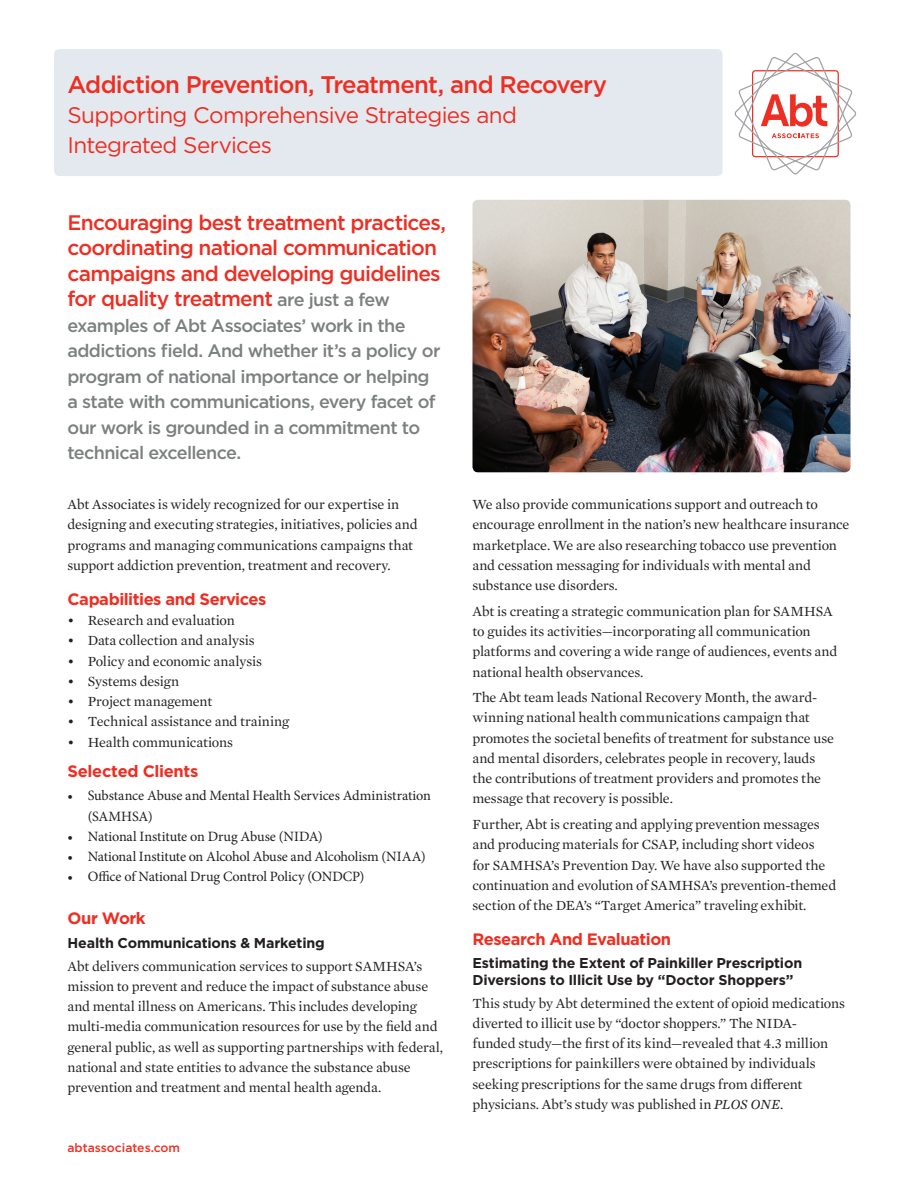
<style>
.page{position:relative;width:918px;height:1188px;background:#fff}
.page>*{position:absolute;margin:0;border:0;box-sizing:border-box;transform-origin:0 0}
.Slipsheet_Header{font:500 24px "Gotham";letter-spacing:-.035em;color:#ee2e22}
.Slipsheet_subheader{font:22.5px/30px "Gotham";letter-spacing:-.03em;color:#ee2e22}
.call_out{font:500 21px/25.5px "Gotham";letter-spacing:-.035em;color:#ee2e22}
.call_out-2{font:500 18px/25.5px "Gotham";letter-spacing:-.035em;color:#7b8080}
.A_Head{font:700 16.5px "Gotham";letter-spacing:-.03em;color:#ee2e22}
.B_Head{font:700 16.5px "Gotham";letter-spacing:-.02em;color:#ee2e22}
.copy{font:14.25px/20.2px "Mercury Text G1";letter-spacing:-.01em;color:#231f20}
.bullet{font:14.25px/20.2px "Minion Pro";letter-spacing:-.01em;color:#231f20}
.bullet-2{font:14.25px "Mercury Text G1";letter-spacing:-.01em;color:#231f20}
.B_Head-2{font:700 14.25px/16.5px "Gotham";letter-spacing:-.01em;color:#231f20}
.bullet_last{font:14.25px "Mercury Text G1";letter-spacing:-.015em;color:#231f20}
.t1{font:500 12.15px "Gotham";color:#ee2e22}
.s1{font-size:18px;color:#7b8080}
.s2{font-style:italic}
</style>
<div class="page">
<div style="left:54px;top:49px;width:669px;height:127px;background:#e3e9ee;border-radius:5px"></div>
<svg style="left:735px;top:53px;width:121px;height:121px"></svg>
<img style="left:472px;top:200px;width:378px;height:272px">
<p class="Slipsheet_Header" style="left:68px;top:68px;width:541px">Addiction Prevention, Treatment, and Recovery</p>
<p class="Slipsheet_subheader" style="left:68px;top:99px;width:451px">Supporting Comprehensive Strategies and<br>Integrated Services</p>
<p class="call_out" style="left:68px;top:209px;width:380px">Encouraging best treatment practices, coordinating national communication campaigns and developing guidelines for quality treatment <span class="s1">are just a few</span></p>
<p class="call_out-2" style="left:68px;top:312px;width:374px">examples of Abt Associates’ work in the addictions field. And whether it’s a policy or program of national importance or helping a state with communications, every facet of our work is grounded in a commitment to technical excellence.</p>
<p class="copy" style="left:68px;top:494px;width:352px">Abt Associates is widely recognized for our expertise in designing and executing strategies, initiatives, policies and programs and managing communications campaigns that support addiction prevention, treatment and recovery.</p>
<p class="A_Head" style="left:68px;top:588px;width:200px">Capabilities and Services</p>
<p class="bullet-2" style="left:68px;top:610px;width:169px">• Research and evaluation</p>
<p class="bullet-2" style="left:68px;top:630px;width:189px">• Data collection and analysis</p>
<p class="bullet-2" style="left:68px;top:651px;width:196px">• Policy and economic analysis</p>
<p class="bullet-2" style="left:68px;top:671px;width:113px">• Systems design</p>
<p class="bullet-2" style="left:68px;top:691px;width:146px">• Project management</p>
<p class="bullet-2" style="left:68px;top:711px;width:223px">• Technical assistance and training</p>
<p class="bullet_last" style="left:68px;top:732px;width:167px">• Health communications</p>
<p class="B_Head" style="left:68px;top:761px;width:132px">Selected Clients</p>
<p class="bullet" style="left:88px;top:786px;width:345px;text-indent:-20px">• Substance Abuse and Mental Health Services Administration (SAMHSA)</p>
<p class="bullet" style="left:68px;top:826px;width:257px">• National Institute on Drug Abuse (NIDA)</p>
<p class="bullet" style="left:68px;top:847px;width:360px">• National Institute on Alcohol Abuse and Alcoholism (NIAA)</p>
<p class="bullet" style="left:68px;top:867px;width:298px">• Office of National Drug Control Policy (ONDCP)</p>
<p class="A_Head" style="left:68px;top:908px;width:80px">Our Work</p>
<p class="B_Head-2" style="left:68px;top:934px;width:259px">Health Communications &amp; Marketing</p>
<p class="copy" style="left:68px;top:955px;width:377px">Abt delivers communication services to support SAMHSA’s mission to prevent and reduce the impact of substance abuse and mental illness on Americans. This includes developing multi-media communication resources for use by the field and general public, as well as supporting partnerships with federal, national and state entities to advance the substance abuse prevention and treatment and mental health agenda.</p>
<p class="t1" style="left:68px;top:1140px;width:114px">abtassociates.com</p>
<p class="copy" style="left:472px;top:494px;width:378px">We also provide communications support and outreach to encourage enrollment in the nation’s new healthcare insurance marketplace. We are also researching tobacco use prevention and cessation messaging for individuals with mental and substance use disorders.</p>
<p class="copy" style="left:472px;top:600px;width:366px">Abt is creating a strategic communication plan for SAMHSA to guides its activities—incorporating all communication platforms and covering a wide range of audiences, events and national health observances.</p>
<p class="copy" style="left:472px;top:687px;width:363px">The Abt team leads National Recovery Month, the award&shy;winning national health communications campaign that promotes the societal benefits of treatment for substance use and mental disorders, celebrates people in recovery, lauds the contributions of treatment providers and promotes the message that recovery is possible.</p>
<p class="copy" style="left:472px;top:813px;width:365px">Further, Abt is creating and applying prevention messages and producing materials for CSAP, including short videos<br>for SAMHSA’s Prevention Day. We have also supported the continuation and evolution of SAMHSA’s prevention-themed section of the DEA’s “Target America” traveling exhibit.</p>
<p class="A_Head" style="left:472px;top:928px;width:200px">Research And Evaluation</p>
<p class="B_Head-2" style="left:472px;top:955px;width:331px">Estimating the Extent of Painkiller Prescription<br>Diversions to Illicit Use by “Doctor Shoppers”</p>
<p class="copy" style="left:472px;top:992px;width:374px">This study by Abt determined the extent of opioid medications diverted to illicit use by “doctor shoppers.” The NIDA-<br>funded study—the first of its kind—revealed that 4.3 million prescriptions for painkillers were obtained by individuals seeking prescriptions for the same drugs from different physicians. Abt’s study was published in <span class="s2">PLOS ONE</span>.</p>
</div>
